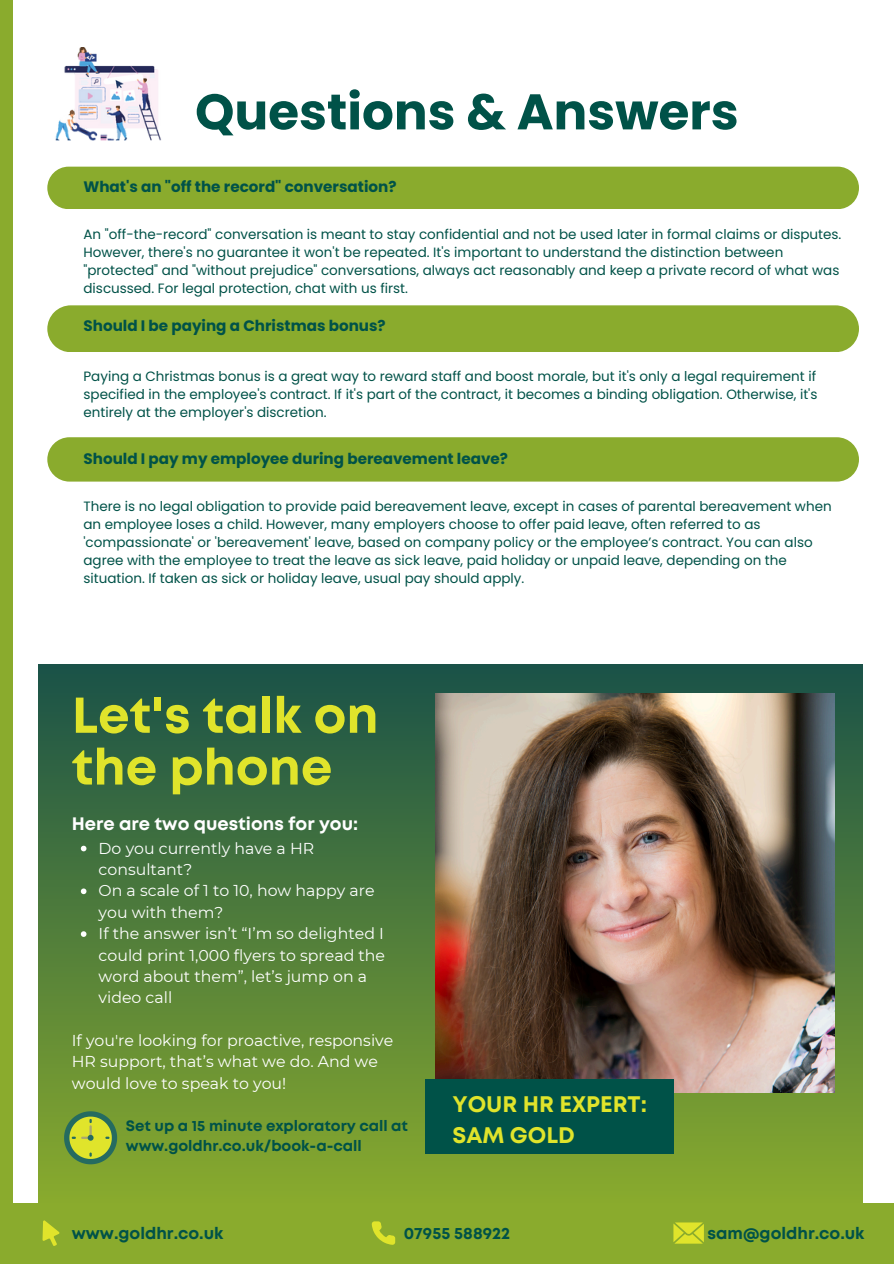
<style>
.page{position:relative;width:894px;height:1264px;background:#fff}
.page>*{position:absolute;margin:0;border:0;box-sizing:border-box;transform-origin:0 0}
.t1{font:700 50.25px/51.8px "Mont";color:#e0e42b}
.t2{font:700 49.95px "Poppins";color:#005248}
.t3{font:700 22.5px/31.5px "Mont";color:#e0e42b}
.t4{font:700 18px "Mont";color:#fff}
.t5{font:700 16.5px "Mont";color:#005248}
.t6{font:15.75px/21.3px "Montserrat";color:#fff}
.t7{font:700 15.15px "Poppins";color:#005248}
.t8{font:700 15px/20.2px "Mont";color:#005248}
.t9{font:13.5px/18px "Poppins";color:#005248}
</style>
<div class="page">
<div style="left:47px;top:167px;width:811px;height:42px;background:#8aab2d;border-radius:21px"></div>
<div style="left:47px;top:305px;width:811px;height:47px;background:#8aab2d"></div>
<div style="left:47px;top:437px;width:811px;height:44px;background:#8aab2d;border-radius:22px"></div>
<img style="left:55px;top:47px;width:107px;height:93px">
<div style="left:0;top:0;width:12px;height:1263px;background:#8aab2d"></div>
<div style="left:0;top:1202px;width:893px;height:61px;background:#8aab2d"></div>
<div style="left:38px;top:664px;width:823px;height:538px;background:linear-gradient(to bottom,#1a5248,#89aa2e)"></div>
<img style="left:435px;top:693px;width:399px;height:399px">
<div style="left:424px;top:1079px;width:249px;height:75px;background:#005248"></div>
<svg style="left:371px;top:1221px;width:24px;height:23px"></svg>
<svg style="left:42px;top:1220px;width:18px;height:25px"></svg>
<svg style="left:673px;top:1222px;width:30px;height:21px"></svg>
<svg style="left:81px;top:845px;width:5px;height:6px"></svg>
<svg style="left:81px;top:888px;width:5px;height:6px"></svg>
<svg style="left:81px;top:931px;width:5px;height:5px"></svg>
<svg style="left:64px;top:1111px;width:53px;height:53px;background:#90af3d"></svg>
<h1 class="t2" style="left:195px;top:77px;width:545px">Questions &amp; Answers</h1>
<h4 class="t7" style="left:83px;top:176px;width:314px">What's an "off the record" conversation?</h4>
<p class="t9" style="left:83px;top:225px;width:759px">An "off-the-record" conversation is meant to stay confidential and not be used later in formal claims or disputes.<br>However, there's no guarantee it won't be repeated. It's important to understand the distinction between "protected" and "without prejudice" conversations, always act reasonably and keep a private record of what was discussed. For legal protection, chat with us first.</p>
<h4 class="t7" style="left:83px;top:315px;width:304px">Should I be paying a Christmas bonus?</h4>
<p class="t9" style="left:83px;top:367px;width:735px;text-align:justify">Paying a Christmas bonus is a great way to reward staff and boost morale, but it's only a legal requirement if specified in the employee's contract. If it's part of the contract, it becomes a binding obligation. Otherwise, it's entirely at the employer's discretion.</p>
<h4 class="t7" style="left:83px;top:448px;width:426px">Should I pay my employee during bereavement leave?</h4>
<p class="t9" style="left:83px;top:497px;width:749px">There is no legal obligation to provide paid bereavement leave, except in cases of parental bereavement when an employee loses a child. However, many employers choose to offer paid leave, often referred to as 'compassionate' or 'bereavement' leave, based on company policy or the employee’s contract. You can also agree with the employee to treat the leave as sick leave, paid holiday or unpaid leave, depending on the situation. If taken as sick or holiday leave, usual pay should apply.</p>
<h2 class="t1" style="left:72px;top:693px;width:308px">Let's talk on the phone</h2>
<h3 class="t4" style="left:72px;top:817px;width:288px">Here are two questions for you:</h3>
<p class="t6" style="left:99px;top:837px;width:217px">Do you currently have a HR consultant?</p>
<p class="t6" style="left:99px;top:880px;width:277px">On a scale of 1 to 10, how happy are you with them?</p>
<p class="t6" style="left:99px;top:922px;width:288px">If the answer isn’t “I’m so delighted I could print 1,000 flyers to spread the word about them”, let’s jump on a video call</p>
<h5 class="t6" style="left:72px;top:1029px;width:323px">If you're looking for proactive, responsive<br>HR support, that’s what we do. And we would love to speak to you!</h5>
<h1 class="t8" style="left:126px;top:1116px;width:283px">Set up a 15 minute exploratory call at www.goldhr.co.uk/book-a-call</h1>
<p class="t3" style="left:452px;top:1089px;width:196px">YOUR HR EXPERT:<br>SAM GOLD</p>
<h4 class="t5" style="left:72px;top:1226px;width:153px">www.goldhr.co.uk</h4>
<p class="t5" style="left:404px;top:1226px;width:108px">07955 588922</p>
<h3 class="t5" style="left:707px;top:1226px;width:158px">sam@goldhr.co.uk</h3>
</div>
